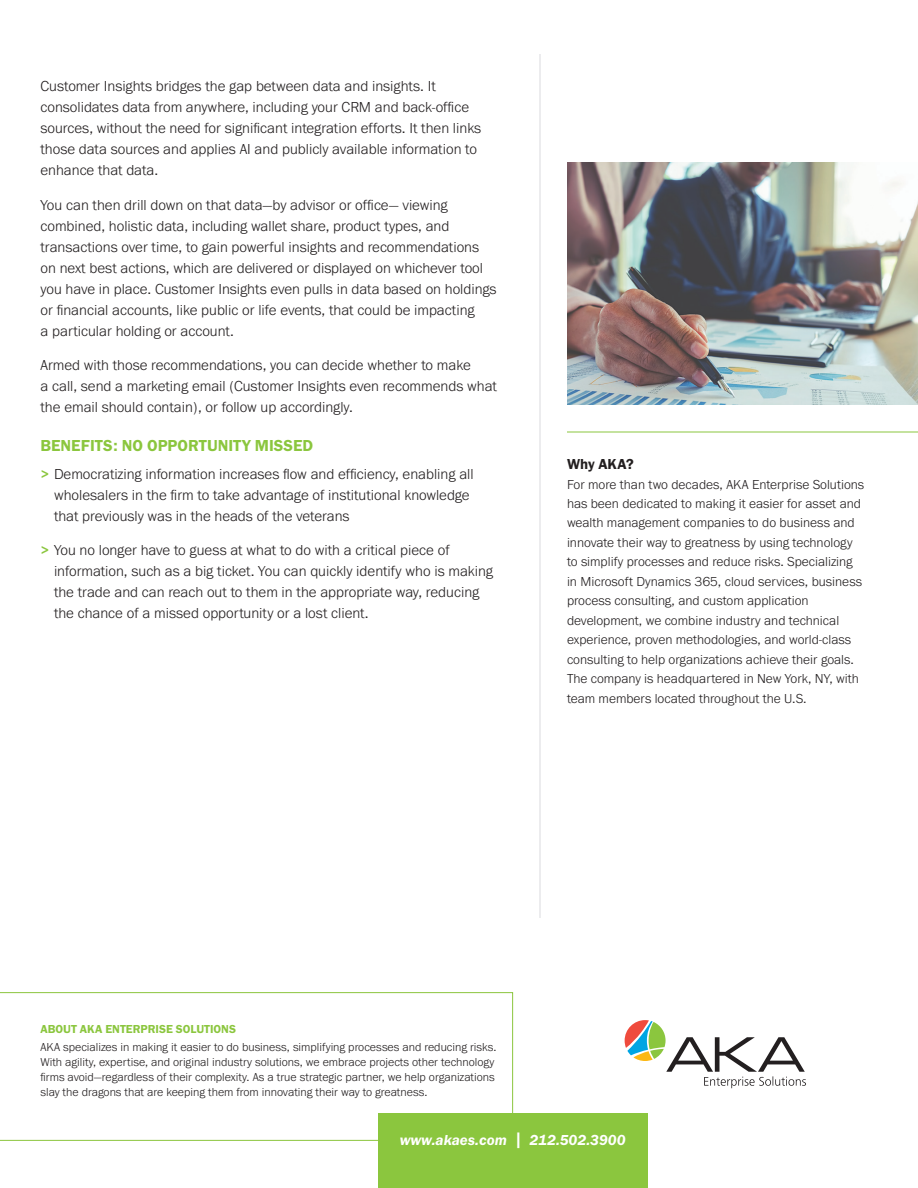
<style>
.page{position:relative;width:918px;height:1188px;background:#fff}
.page>*{position:absolute;margin:0;border:0;box-sizing:border-box;transform-origin:0 0}
.t1{font:16.5px "Franklin Gothic URW Dem";color:#8bc63e}
.t2{font:300 15px/21px "Franklin Gothic URW";color:#231f20}
.t3{font:15px "Franklin Gothic URW Dem Ita";color:#fff}
.t4{font:15px "Franklin Gothic URW Dem";color:#231f20}
.t5{font:300 13.5px/19.5px "Franklin Gothic URW";color:#231f20}
.t6{font:300 12px/15px "Franklin Gothic URW";color:#231f20}
.t7{font:12px "Franklin Gothic URW Dem";color:#8bc63e}
.s1{font-weight:500;color:#8bc63e}
.s2{font-size:18.75px}
</style>
<div class="page">
<hr style="left:539px;top:54px;width:2px;height:864px;background:#e6e7e9">
<svg style="left:625px;top:1020px;width:181px;height:68px"></svg>
<svg style="left:0;top:992px;width:513px;height:149px"></svg>
<div style="left:378px;top:1114px;width:270px;height:74px;background:#8bc63e"></div>
<hr style="left:567px;top:432px;width:351px;height:1px;background:#8bc63e">
<img style="left:567px;top:162px;width:351px;height:243px">
<p class="t2" style="left:40px;top:75px;width:442px">Customer Insights bridges the gap between data and insights. It consolidates data from anywhere, including your CRM and back-office sources, without the need for significant integration efforts. It then links those data sources and applies AI and publicly available information to enhance that data.</p>
<p class="t2" style="left:40px;top:194px;width:458px">You can then drill down on that data—by advisor or office— viewing combined, holistic data, including wallet share, product types, and transactions over time, to gain powerful insights and recommendations on next best actions, which are delivered or displayed on whichever tool you have in place. Customer Insights even pulls in data based on holdings or financial accounts, like public or life events, that could be impacting<br>a particular holding or account.</p>
<p class="t2" style="left:40px;top:354px;width:458px">Armed with those recommendations, you can decide whether to make<br>a call, send a marketing email (Customer Insights even recommends what the email should contain), or follow up accordingly.</p>
<p class="t1" style="left:40px;top:435px;width:274px">BENEFITS: NO OPPORTUNITY MISSED</p>
<p class="t2" style="left:54px;top:463px;width:421px;text-indent:-14px"><span class="s1">&gt;</span> Democratizing information increases flow and efficiency, enabling all wholesalers in the firm to take advantage of institutional knowledge that previously was in the heads of the veterans</p>
<p class="t2" style="left:54px;top:539px;width:441px;text-indent:-14px"><span class="s1">&gt;</span> You no longer have to guess at what to do with a critical piece of information, such as a big ticket. You can quickly identify who is making the trade and can reach out to them in the appropriate way, reducing the chance of a missed opportunity or a lost client.</p>
<p class="t4" style="left:567px;top:455px;width:68px">Why AKA?</p>
<p class="t5" style="left:567px;top:474px;width:299px">For more than two decades, AKA Enterprise Solutions has been dedicated to making it easier for asset and wealth management companies to do business and innovate their way to greatness by using technology to simplify processes and reduce risks. Specializing in Microsoft Dynamics 365, cloud services, business process consulting, and custom application development, we combine industry and technical experience, proven methodologies, and world-class consulting to help organizations achieve their goals.<br>The company is headquartered in New York, NY, with team members located throughout the U.S.</p>
<p class="t7" style="left:40px;top:1021px;width:197px">ABOUT AKA ENTERPRISE SOLUTIONS</p>
<p class="t6" style="left:40px;top:1039px;width:457px">AKA specializes in making it easier to do business, simplifying processes and reducing risks.<br>With agility, expertise, and original industry solutions, we embrace projects other technology firms avoid—regardless of their complexity. As a true strategic partner, we help organizations slay the dragons that are keeping them from innovating their way to greatness.</p>
<p class="t3" style="left:400px;top:1130px;width:227px">www.akaes.com <span class="s2">|</span> 212.502.3900</p>
</div>
